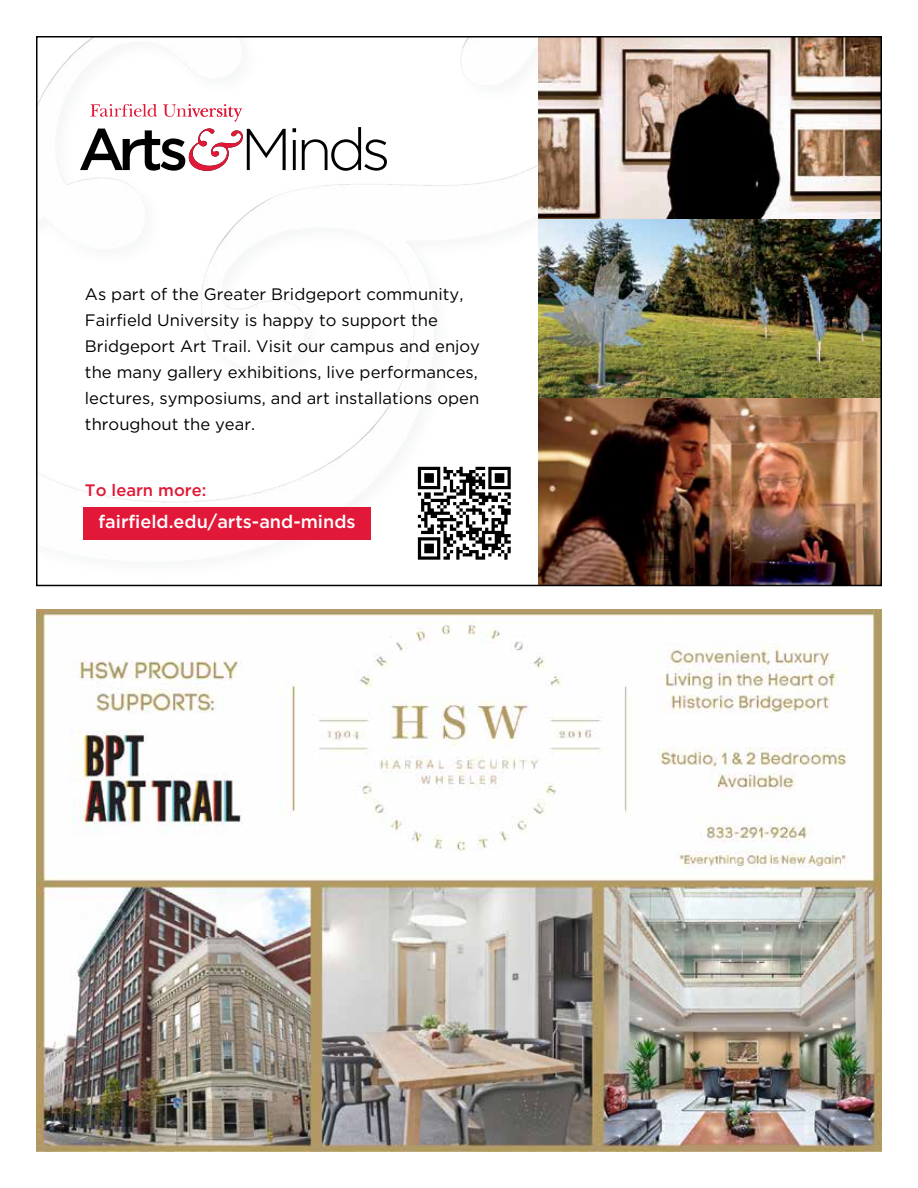
<style>
.page{position:relative;width:918px;height:1188px;background:#fff}
.page>*{position:absolute;margin:0;border:0;box-sizing:border-box;transform-origin:0 0}
.t1{font:500 18.15px "Gotham";color:#fff}
.t2{font:16.65px/26.1px "Gotham";color:#000}
.t3{font:500 16.65px "Gotham";color:#e11837}
</style>
<div class="page">
<img style="left:36px;top:610px;width:846px;height:542px">
<img style="left:39px;top:39px;width:499px;height:521px">
<img style="left:538px;top:39px;width:341px;height:360px">
<img style="left:538px;top:399px;width:341px;height:184px">
<svg style="left:90px;top:104px;width:67px;height:13px"></svg>
<svg style="left:292px;top:128px;width:4px;height:4px"></svg>
<hr style="left:293px;top:140px;width:3px;height:30px;background:#000">
<svg style="left:302px;top:127px;width:85px;height:44px"></svg>
<div style="left:84px;top:508px;width:287px;height:32px;background:#e11837"></div>
<svg style="left:163px;top:104px;width:79px;height:18px"></svg>
<svg style="left:80px;top:128px;width:206px;height:43px"></svg>
<div style="left:411px;top:460px;width:106px;height:106px;background:#fff"></div>
<svg style="left:417px;top:466px;width:94px;height:94px"></svg>
<p class="t2" style="left:85px;top:280px;width:397px">As part of the Greater Bridgeport community, Fairfield University is happy to support the Bridgeport Art Trail. Visit our campus and enjoy the many gallery exhibitions, live performances, lectures, symposiums, and art installations open throughout the year.</p>
<p class="t3" style="left:85px;top:479px;width:123px">To learn more:</p>
<p class="t1" style="left:98px;top:510px;width:259px">fairfield.edu/arts-and-minds</p>
</div>
